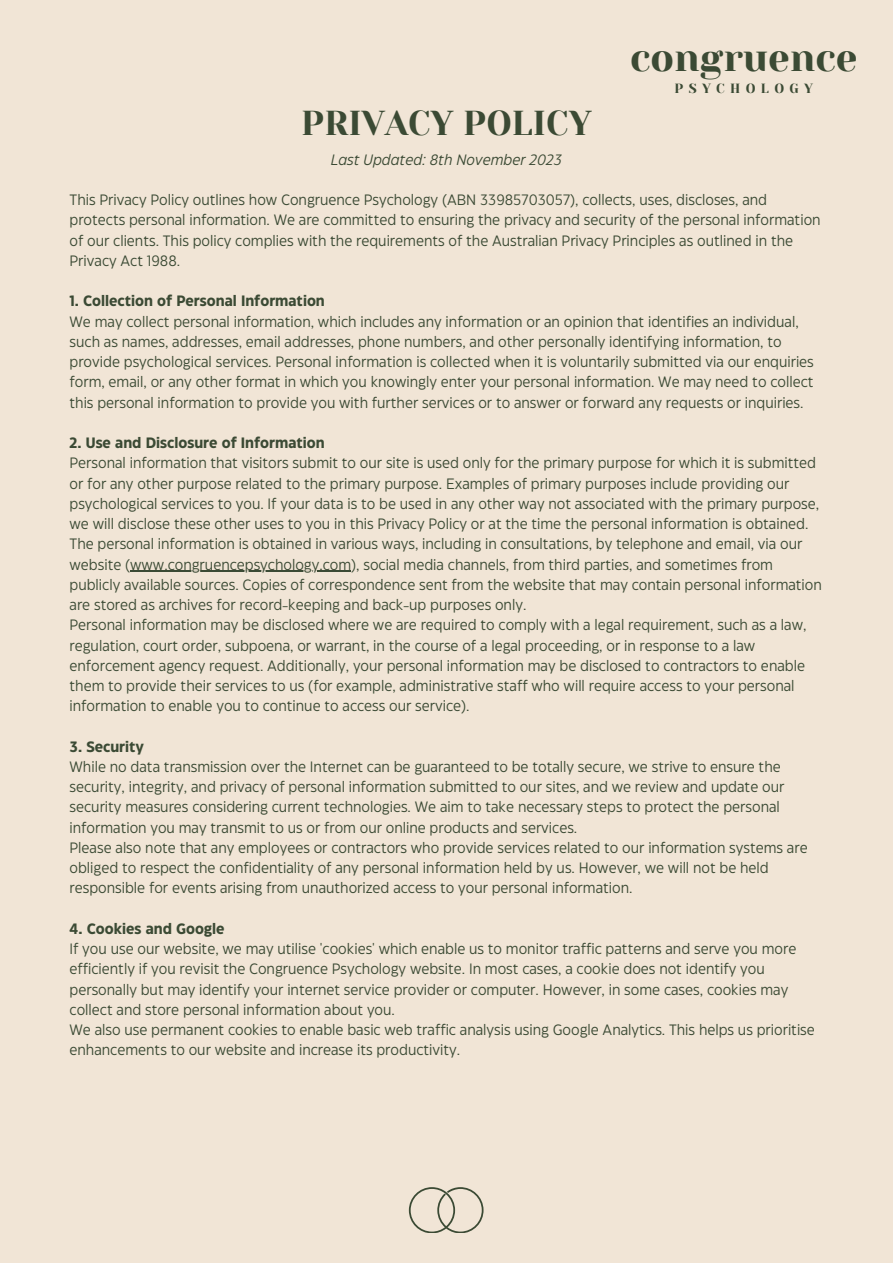
<style>
.page{position:relative;width:893px;height:1264px;background:#fff}
.page>*{position:absolute;margin:0;border:0;box-sizing:border-box;transform-origin:0 0}
.t1{font:38.7px "Yeseva One";color:#3b4a34}
.t2{font:34.5px "Yeseva One";color:#3b4a34}
.t3{font:15px/20.2px "Eastman Grotesque";color:#3b4a34}
.t4{font:700 15px "Eastman Grotesque";color:#3b4a34}
.t5{font:italic 15px "Eastman Grotesque";color:#3b4a34}
.t6{font:13.35px "Yeseva One";letter-spacing:.4em;color:#3b4a34}
</style>
<div class="page">
<div style="left:0;top:0;width:892px;height:1262px;background:#f1e5d6"></div>
<svg style="left:409px;top:1187px;width:74px;height:45px"></svg>
<hr style="left:130px;top:570px;width:221px;height:2px;background:#3b4a34">
<p class="t1" style="left:630px;top:36px;width:229px">congruence</p>
<p class="t6" style="left:674px;top:81px;width:140px">PSYCHOLOGY</p>
<p class="t2" style="left:301px;top:103px;width:292px">PRIVACY POLICY</p>
<p class="t5" style="left:330px;top:154px;width:233px">Last Updated: 8th November 2023</p>
<p class="t3" style="left:70px;top:191px;width:752px">This Privacy Policy outlines how Congruence Psychology (ABN 33985703057), collects, uses, discloses, and protects personal information. We are committed to ensuring the privacy and security of the personal information of our clients. This policy complies with the requirements of the Australian Privacy Principles as outlined in the Privacy Act 1988.</p>
<p class="t4" style="left:70px;top:295px;width:257px">1. Collection of Personal Information</p>
<p class="t3" style="left:70px;top:312px;width:745px">We may collect personal information, which includes any information or an opinion that identifies an individual, such as names, addresses, email addresses, phone numbers, and other personally identifying information, to provide psychological services. Personal information is collected when it is voluntarily submitted via our enquiries form, email, or any other format in which you knowingly enter your personal information. We may need to collect this personal information to provide you with further services or to answer or forward any requests or inquiries.</p>
<p class="t4" style="left:70px;top:437px;width:257px">2. Use and Disclosure of Information</p>
<p class="t3" style="left:70px;top:454px;width:751px">Personal information that visitors submit to our site is used only for the primary purpose for which it is submitted or for any other purpose related to the primary purpose. Examples of primary purposes include providing our psychological services to you. If your data is to be used in any other way not associated with the primary purpose, we will disclose these other uses to you in this Privacy Policy or at the time the personal information is obtained.</p>
<p class="t3" style="left:70px;top:535px;width:753px">The personal information is obtained in various ways, including in consultations, by telephone and email, via our website (www.congruencepsychology.com), social media channels, from third parties, and sometimes from publicly available sources. Copies of correspondence sent from the website that may contain personal information are stored as archives for record-keeping and back-up purposes only.</p>
<p class="t3" style="left:70px;top:616px;width:738px">Personal information may be disclosed where we are required to comply with a legal requirement, such as a law, regulation, court order, subpoena, or warrant, in the course of a legal proceeding, or in response to a law enforcement agency request. Additionally, your personal information may be disclosed to contractors to enable them to provide their services to us (for example, administrative staff who will require access to your personal information to enable you to continue to access our service).</p>
<p class="t4" style="left:70px;top:740px;width:76px">3. Security</p>
<p class="t3" style="left:70px;top:757px;width:716px">While no data transmission over the Internet can be guaranteed to be totally secure, we strive to ensure the security, integrity, and privacy of personal information submitted to our sites, and we review and update our security measures considering current technologies. We aim to take necessary steps to protect the personal information you may transmit to us or from our online products and services.</p>
<p class="t3" style="left:70px;top:838px;width:739px">Please also note that any employees or contractors who provide services related to our information systems are obliged to respect the confidentiality of any personal information held by us. However, we will not be held responsible for events arising from unauthorized access to your personal information.</p>
<p class="t4" style="left:70px;top:922px;width:157px">4. Cookies and Google</p>
<p class="t3" style="left:70px;top:939px;width:728px">If you use our website, we may utilise 'cookies' which enable us to monitor traffic patterns and serve you more efficiently if you revisit the Congruence Psychology website. In most cases, a cookie does not identify you personally but may identify your internet service provider or computer. However, in some cases, cookies may collect and store personal information about you.</p>
<p class="t3" style="left:70px;top:1020px;width:746px">We also use permanent cookies to enable basic web traffic analysis using Google Analytics. This helps us prioritise enhancements to our website and increase its productivity.</p>
</div>
